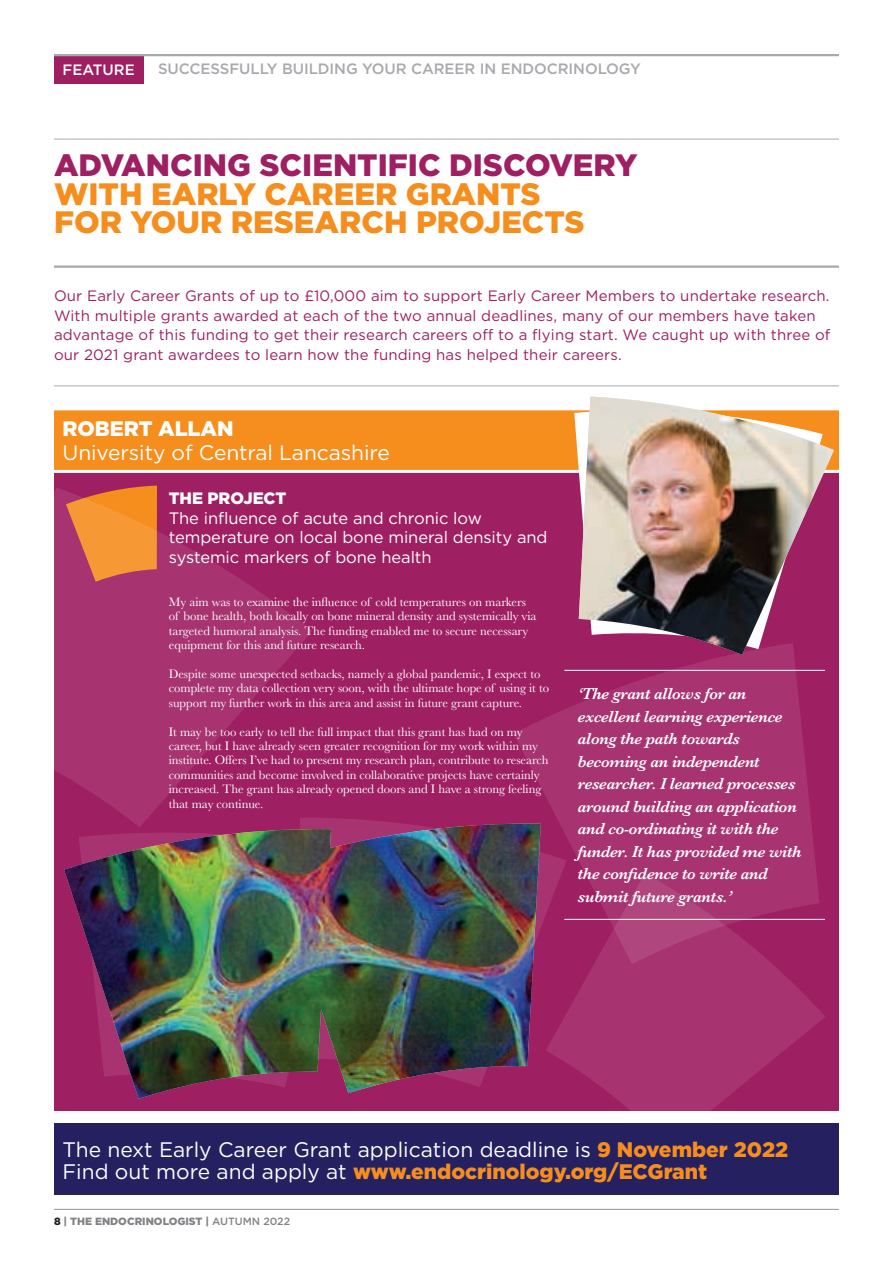
<style>
.page{position:relative;width:893px;height:1263px;background:#fff}
.page>*{position:absolute;margin:0;border:0;box-sizing:border-box;transform-origin:0 0}
.t1{font:900 30.9px/28.5px "Gotham";color:#f68e1e}
.t2{font:900 30.9px "Gotham";color:#9e1f62}
.t3{font:21px/22.5px "Gotham";color:#fff}
.t4{font:900 21px "Gotham";letter-spacing:-.005em;color:#fff}
.t5{font:italic 600 16.5px/22.5px "Baskerville";letter-spacing:-.02em;color:#fff}
.t6{font:16.5px/19.5px "Gotham";letter-spacing:-.005em;color:#fff}
.t7{font:900 16.5px "Gotham";letter-spacing:-.005em;color:#fff}
.t8{font:15px/19.5px "Gotham";letter-spacing:.01em;color:#9e1f62}
.t9{font:500 15px "Gotham";letter-spacing:-.005em;color:#a8a9ad}
.t10{font:500 15px "Gotham";color:#fff}
.t11{font:12.75px/14.4px "Baskerville";letter-spacing:-.005em;color:#fff}
.t12{font:900 10.5px "Gotham";color:#808285}
.s1{font-weight:900;color:#f68e1e}
.s2{color:#231f20}
.s3{font-weight:500}
</style>
<div class="page">
<hr style="left:54px;top:1209px;width:785px;height:1px;background:#939598">
<div style="left:54px;top:410px;width:785px;height:701px;background:#9e1f62"></div>
<svg style="left:567px;top:918px;width:258px;height:193px;fill:#a73471"></svg>
<svg style="left:514px;top:655px;width:305px;height:309px;fill:#a73471"></svg>
<hr style="left:54px;top:139px;width:785px;height:1px;background:#a8a9ad">
<div style="left:54px;top:54px;width:89px;height:29px;background:#9e1f62"></div>
<hr style="left:54px;top:54px;width:785px;height:2px;background:#a8a9ad">
<hr style="left:54px;top:385px;width:785px;height:1px;background:#a8a9ad">
<hr style="left:54px;top:265px;width:785px;height:3px;background:#a8a9ad">
<div style="left:54px;top:1123px;width:785px;height:72px;background:#252161"></div>
<svg style="left:54px;top:410px;width:785px;height:63px;background:#f6932a"></svg>
<hr style="left:564px;top:670px;width:261px;height:1px;background:#fff">
<hr style="left:564px;top:919px;width:261px;height:1px;background:#fff">
<svg style="left:313px;top:817px;width:254px;height:246px"></svg>
<img style="left:64px;top:823px;width:477px;height:276px">
<svg style="left:574px;top:410px;width:5px;height:209px"></svg>
<img style="left:579px;top:397px;width:255px;height:258px">
<svg style="left:54px;top:487px;width:259px;height:340px;fill:#a73471"></svg>
<p class="t10" style="left:63px;top:60px;width:74px">FEATURE</p>
<p class="t9" style="left:158px;top:59px;width:484px">SUCCESSFULLY BUILDING YOUR CAREER IN ENDOCRINOLOGY</p>
<h1 class="t2" style="left:54px;top:144px;width:585px">ADVANCING SCIENTIFIC DISCOVERY</h1>
<h1 class="t1" style="left:54px;top:179px;width:532px">WITH EARLY CAREER GRANTS<br>FOR YOUR RESEARCH PROJECTS</h1>
<p class="t8" style="left:54px;top:286px;width:778px">Our Early Career Grants of up to £10,000 aim to support Early Career Members to undertake research.<br>With multiple grants awarded at each of the two annual deadlines, many of our members have taken advantage of this funding to get their research careers off to a flying start. We caught up with three of our 2021 grant awardees to learn how the funding has helped their careers.</p>
<h2 class="t4" style="left:63px;top:414px;width:173px">ROBERT ALLAN</h2>
<h2 class="t3" style="left:63px;top:440px;width:329px">University of Central Lancashire</h2>
<p class="t7" style="left:169px;top:487px;width:119px">THE PROJECT</p>
<p class="t6" style="left:169px;top:508px;width:380px">The influence of acute and chronic low temperature on local bone mineral density and systemic markers of bone health</p>
<p class="t11" style="left:169px;top:595px;width:369px">My aim was to examine the influence of cold temperatures on markers of bone health, both locally on bone mineral density and systemically via targeted humoral analysis. The funding enabled me to secure necessary equipment for this and future research.</p>
<p class="t11" style="left:169px;top:667px;width:382px">Despite some unexpected setbacks, namely a global pandemic, I expect to complete my data collection very soon, with the ultimate hope of using it to support my further work in this area and assist in future grant capture.</p>
<p class="t11" style="left:169px;top:724px;width:381px">It may be too early to tell the full impact that this grant has had on my career, but I have already seen greater recognition for my work within my institute. Offers I’ve had to present my research plan, contribute to research communities and become involved in collaborative projects have certainly increased. The grant has already opened doors and I have a strong feeling that may continue.</p>
<p class="t5" style="left:578px;top:682px;width:225px">‘The grant allows for an excellent learning experience along the path towards becoming an independent researcher. I learned processes around building an application and co-ordinating it with the funder. It has provided me with the confidence to write and submit future grants.’</p>
<h2 class="t3" style="left:63px;top:1137px;width:727px">The next Early Career Grant application deadline is <span class="s1">9 November 2022<br></span>Find out more and apply at <span class="s1">www.endocrinology.org/ECGrant</span></h2>
<p class="t12" style="left:54px;top:1214px;width:238px"><span class="s2">8</span> | THE ENDOCRINOLOGIST | <span class="s3">AUTUMN 2022</span></p>
</div>
